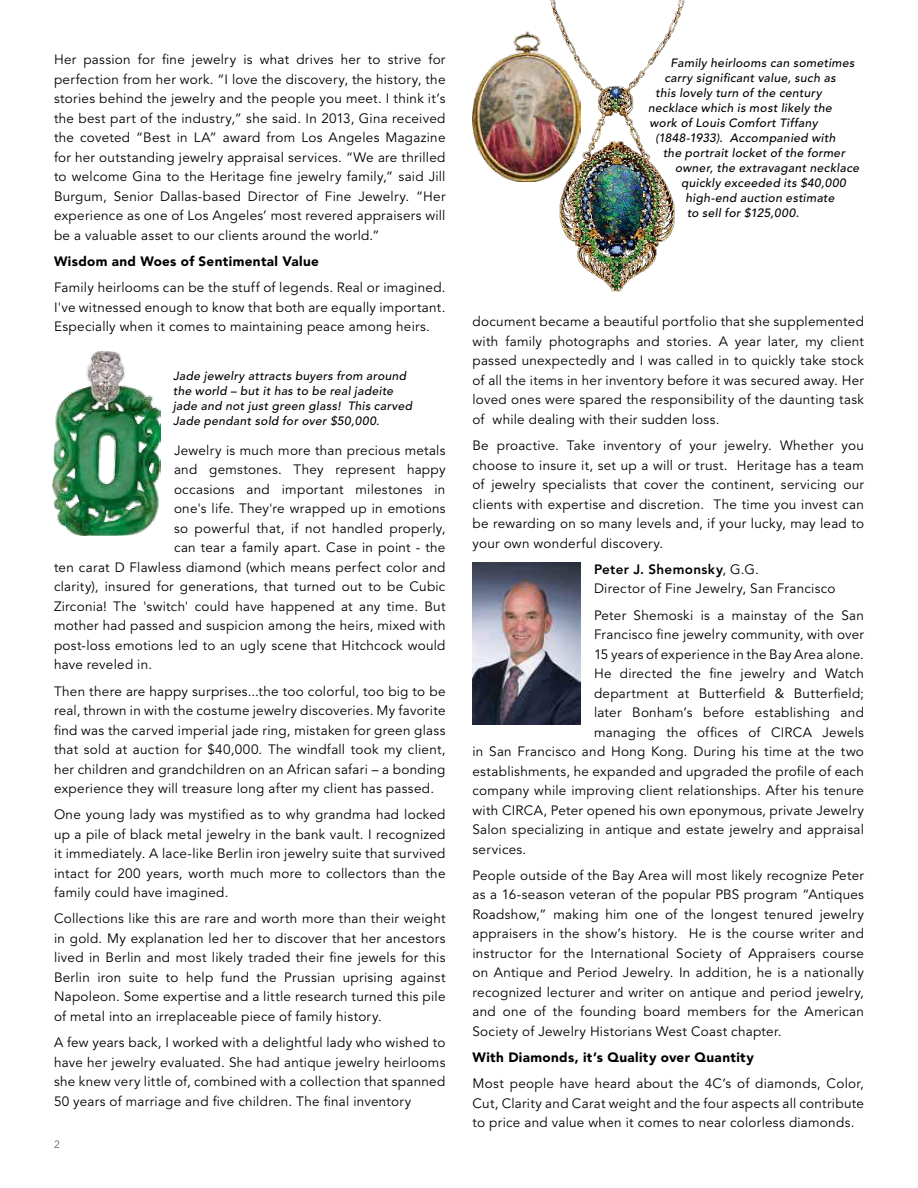
<style>
.page{position:relative;width:918px;height:1188px;background:#fff}
.page>*{position:absolute;margin:0;border:0;box-sizing:border-box;transform-origin:0 0}
.t1{font:13.5px/19.5px "Avenir LT Std";letter-spacing:.02em;color:#000;text-align:justify}
.t2{font:900 13.5px "Avenir LT Std";letter-spacing:.025em;color:#000}
.t3{font:italic 500 12px/15px "Avenir LT Std";letter-spacing:.03em;color:#000}
.t4{font:10.5px "Avenir LT Std";color:#636466}
.s1{font-weight:800}
</style>
<div class="page">
<img style="left:53px;top:351px;width:108px;height:185px">
<img style="left:472px;top:32px;width:68px;height:149px">
<img style="left:540px;top:0;width:145px;height:291px">
<img style="left:472px;top:563px;width:108px;height:162px">
<p class="t1" style="left:54px;top:50px;width:393px">Her passion for fine jewelry is what drives her to strive for perfection from her work. “I love the discovery, the history, the stories behind the jewelry and the people you meet. I think it’s the best part of the industry,” she said. In 2013, Gina received the coveted “Best in LA” award from Los Angeles Magazine for her outstanding jewelry appraisal services. “We are thrilled to welcome Gina to the Heritage fine jewelry family,” said Jill Burgum, Senior Dallas-based Director of Fine Jewelry. “Her experience as one of Los Angeles’ most revered appraisers will be a valuable asset to our clients around the world.”</p>
<p class="t2" style="left:54px;top:253px;width:267px">Wisdom and Woes of Sentimental Value</p>
<p class="t1" style="left:54px;top:278px;width:393px">Family heirlooms can be the stuff of legends. Real or imagined.<br>I've witnessed enough to know that both are equally important.<br>Especially when it comes to maintaining peace among heirs.</p>
<p class="t3" style="left:173px;top:369px;width:241px">Jade jewelry attracts buyers from around the world – but it has to be real jadeite jade and not just green glass! This carved Jade pendant sold for over $50,000.</p>
<p class="t1" style="left:174px;top:441px;width:273px">Jewelry is much more than precious metals</p>
<p class="t1" style="left:174px;top:460px;width:273px">and gemstones. They represent happy</p>
<p class="t1" style="left:174px;top:480px;width:273px">occasions and important milestones in</p>
<p class="t1" style="left:174px;top:499px;width:273px">one's life. They're wrapped up in emotions</p>
<p class="t1" style="left:174px;top:519px;width:273px">so powerful that, if not handled properly,</p>
<p class="t1" style="left:174px;top:538px;width:273px">can tear a family apart. Case in point - the</p>
<p class="t1" style="left:54px;top:558px;width:393px">ten carat D Flawless diamond (which means perfect color and</p>
<p class="t1" style="left:54px;top:577px;width:393px">clarity), insured for generations, that turned out to be Cubic</p>
<p class="t1" style="left:54px;top:597px;width:393px">Zirconia! The 'switch' could have happened at any time. But</p>
<p class="t1" style="left:54px;top:616px;width:393px">mother had passed and suspicion among the heirs, mixed with</p>
<p class="t1" style="left:54px;top:636px;width:393px">post-loss emotions led to an ugly scene that Hitchcock would</p>
<p class="t1" style="left:54px;top:655px;width:100px">have reveled in.</p>
<p class="t1" style="left:54px;top:682px;width:393px">Then there are happy surprises...the too colorful, too big to be real, thrown in with the costume jewelry discoveries. My favorite find was the carved imperial jade ring, mistaken for green glass that sold at auction for $40,000. The windfall took my client, her children and grandchildren on an African safari – a bonding experience they will treasure long after my client has passed.</p>
<p class="t1" style="left:54px;top:805px;width:393px">One young lady was mystified as to why grandma had locked up a pile of black metal jewelry in the bank vault. I recognized it immediately. A lace-like Berlin iron jewelry suite that survived intact for 200 years, worth much more to collectors than the family could have imagined.</p>
<p class="t1" style="left:54px;top:909px;width:393px">Collections like this are rare and worth more than their weight in gold. My explanation led her to discover that her ancestors lived in Berlin and most likely traded their fine jewels for this Berlin iron suite to help fund the Prussian uprising against Napoleon. Some expertise and a little research turned this pile of metal into an irreplaceable piece of family history.</p>
<p class="t1" style="left:54px;top:1033px;width:393px">A few years back, I worked with a delightful lady who wished to have her jewelry evaluated. She had antique jewelry heirlooms she knew very little of, combined with a collection that spanned 50 years of marriage and five children. The final inventory</p>
<p class="t4" style="left:54px;top:1138px;width:7px">2</p>
<p class="t3" style="left:671px;top:56px;width:186px">Family heirlooms can sometimes</p>
<p class="t3" style="left:665px;top:71px;width:173px">carry significant value, such as</p>
<p class="t3" style="left:656px;top:86px;width:168px">this lovely turn of the century</p>
<p class="t3" style="left:648px;top:101px;width:185px">necklace which is most likely the</p>
<p class="t3" style="left:650px;top:116px;width:170px">work of Louis Comfort Tiffany</p>
<p class="t3" style="left:656px;top:131px;width:182px">(1848-1933). Accompanied with</p>
<p class="t3" style="left:663px;top:146px;width:184px">the portrait locket of the former</p>
<p class="t3" style="left:675px;top:161px;width:186px">owner, the extravagant necklace</p>
<p class="t3" style="left:681px;top:176px;width:166px">quickly exceeded its $40,000</p>
<p class="t3" style="left:686px;top:191px;width:151px">high-end auction estimate</p>
<p class="t3" style="left:687px;top:206px;width:114px">to sell for $125,000.</p>
<p class="t1" style="left:472px;top:312px;width:393px">document became a beautiful portfolio that she supplemented with family photographs and stories. A year later, my client passed unexpectedly and I was called in to quickly take stock of all the items in her inventory before it was secured away. Her loved ones were spared the responsibility of the daunting task of while dealing with their sudden loss.</p>
<p class="t1" style="left:472px;top:436px;width:393px">Be proactive. Take inventory of your jewelry. Whether you choose to insure it, set up a will or trust. Heritage has a team of jewelry specialists that cover the continent, servicing our clients with expertise and discretion. The time you invest can be rewarding on so many levels and, if your lucky, may lead to your own wonderful discovery.</p>
<p class="t1" style="left:594px;top:560px;width:243px"><span class="s1">Peter J. Shemonsky</span>, G.G.<br>Director of Fine Jewelry, San Francisco</p>
<p class="t1" style="left:594px;top:606px;width:271px">Peter Shemoski is a mainstay of the San</p>
<p class="t1" style="left:594px;top:625px;width:272px">Francisco fine jewelry community, with over</p>
<p class="t1" style="left:594px;top:645px;width:272px">15 years of experience in the Bay Area alone.</p>
<p class="t1" style="left:594px;top:664px;width:272px">He directed the fine jewelry and Watch</p>
<p class="t1" style="left:594px;top:684px;width:271px">department at Butterfield &amp; Butterfield;</p>
<p class="t1" style="left:594px;top:703px;width:271px">later Bonham’s before establishing and</p>
<p class="t1" style="left:594px;top:723px;width:271px">managing the offices of CIRCA Jewels</p>
<p class="t1" style="left:472px;top:742px;width:393px">in San Francisco and Hong Kong. During his time at the two</p>
<p class="t1" style="left:472px;top:762px;width:393px">establishments, he expanded and upgraded the profile of each</p>
<p class="t1" style="left:472px;top:781px;width:393px">company while improving client relationships. After his tenure</p>
<p class="t1" style="left:472px;top:801px;width:393px">with CIRCA, Peter opened his own eponymous, private Jewelry</p>
<p class="t1" style="left:472px;top:820px;width:393px">Salon specializing in antique and estate jewelry and appraisal</p>
<p class="t1" style="left:472px;top:840px;width:55px">services.</p>
<p class="t1" style="left:472px;top:866px;width:393px">People outside of the Bay Area will most likely recognize Peter as a 16-season veteran of the popular PBS program “Antiques Roadshow,” making him one of the longest tenured jewelry appraisers in the show’s history. He is the course writer and instructor for the International Society of Appraisers course on Antique and Period Jewelry. In addition, he is a nationally recognized lecturer and writer on antique and period jewelry, and one of the founding board members for the American Society of Jewelry Historians West Coast chapter.</p>
<p class="t2" style="left:472px;top:1049px;width:283px">With Diamonds, it’s Quality over Quantity</p>
<p class="t1" style="left:472px;top:1074px;width:393px">Most people have heard about the 4C’s of diamonds, Color, Cut, Clarity and Carat weight and the four aspects all contribute to price and value when it comes to near colorless diamonds.</p>
</div>
